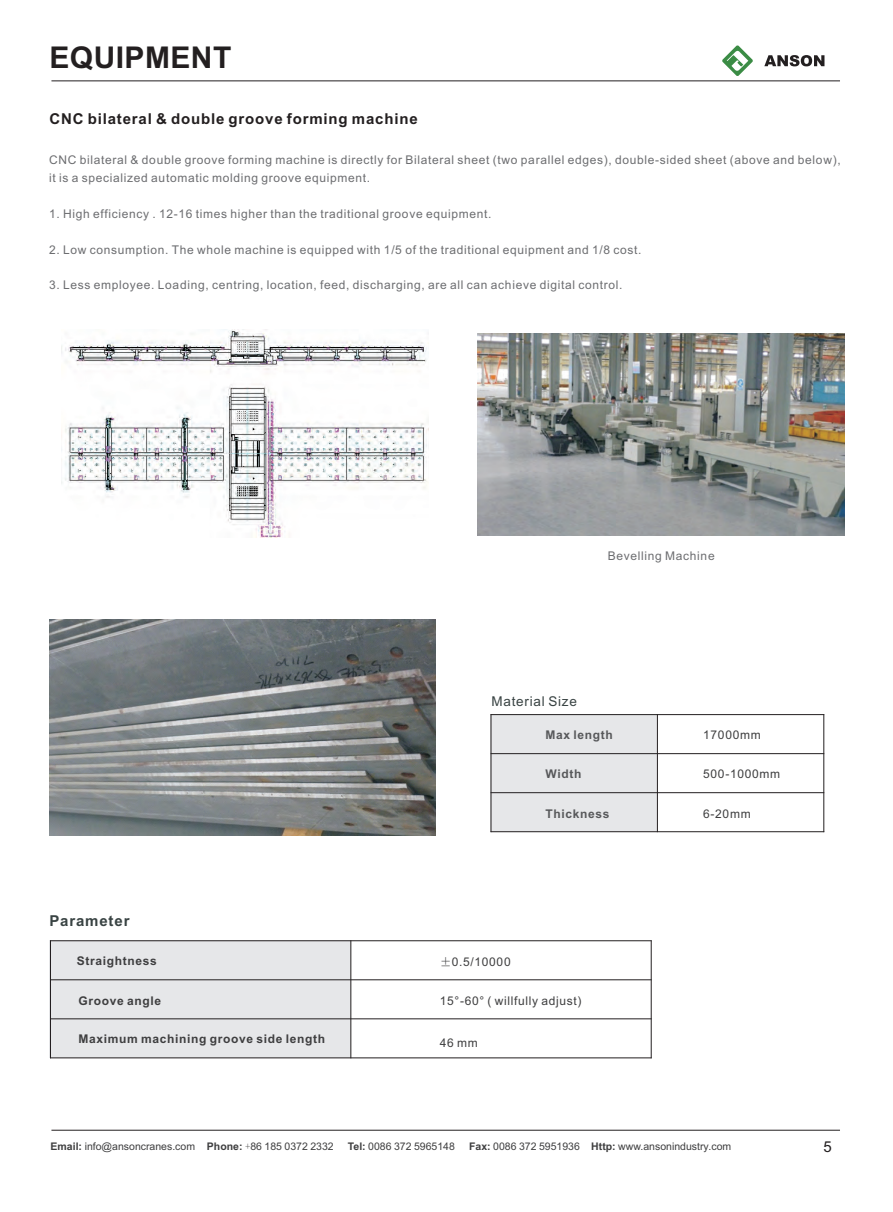
<style>
.page{position:relative;width:893px;height:1212px;background:#fff}
.page>*{position:absolute;margin:0;border:0;box-sizing:border-box;transform-origin:0 0}
.t1{font:700 30px "Arial";letter-spacing:.015em;color:#231f20}
.t2{font:700 15px "Arial";letter-spacing:.055em;color:#231f20}
.t3{font:700 15px "Arial";letter-spacing:.055em;color:#394343}
.t4{font:15px "Arial";color:#231f20}
.t5{font:13.5px "Arial";letter-spacing:.055em;color:#394343}
.t6{font:12px/17.9px "Arial";letter-spacing:.055em;color:#6c6d70}
.t7{font:12px "Arial";letter-spacing:.055em;color:#3e3e3f}
.t8{font:700 12px "Arial";letter-spacing:.055em;color:#3e3e3f}
.t9{font:700 12px "Arial";letter-spacing:.055em;color:#57585a}
.t10{font:10.5px "Arial";color:#3e3e3f}
.s1{font-family:"Sim Sun"}
.s2{font-weight:700}
</style>
<div class="page">
<div style="left:491px;top:715px;width:166px;height:117px;background:#e6e7e9"></div>
<hr style="left:491px;top:714px;width:1px;height:118px;background:#231f20">
<hr style="left:657px;top:714px;width:1px;height:118px;background:#231f20">
<hr style="left:823px;top:714px;width:1px;height:118px;background:#231f20">
<hr style="left:491px;top:831px;width:333px;height:1px;background:#231f20">
<hr style="left:491px;top:792px;width:333px;height:1px;background:#231f20">
<hr style="left:491px;top:753px;width:333px;height:1px;background:#231f20">
<hr style="left:491px;top:714px;width:333px;height:1px;background:#231f20">
<hr style="left:51px;top:80px;width:789px;height:1px;background:#231f20">
<div style="left:50px;top:941px;width:301px;height:117px;background:#e6e7e9"></div>
<hr style="left:50px;top:940px;width:1px;height:118px;background:#231f20">
<hr style="left:350px;top:940px;width:1px;height:118px;background:#231f20">
<hr style="left:651px;top:940px;width:1px;height:118px;background:#231f20">
<hr style="left:50px;top:1057px;width:602px;height:1px;background:#231f20">
<hr style="left:50px;top:1018px;width:602px;height:1px;background:#231f20">
<hr style="left:50px;top:979px;width:602px;height:1px;background:#231f20">
<hr style="left:50px;top:940px;width:602px;height:1px;background:#231f20">
<img style="left:65px;top:329px;width:363px;height:208px">
<img style="left:478px;top:333px;width:366px;height:202px">
<img style="left:50px;top:620px;width:385px;height:215px">
<hr style="left:51px;top:1130px;width:789px;height:1px;background:#231f20">
<svg style="left:722px;top:45px;width:31px;height:31px"></svg>
<svg style="left:764px;top:55px;width:60px;height:11px"></svg>
<h1 class="t1" style="left:49px;top:46px;width:183px">EQUIPMENT</h1>
<p class="t2" style="left:49px;top:113px;width:370px">CNC bilateral &amp; double groove forming machine</p>
<p class="t6" style="left:49px;top:152px;width:793px">CNC bilateral &amp; double groove forming machine is directly for Bilateral sheet (two parallel edges), double-sided sheet (above and below), it is a specialized automatic molding groove equipment.</p>
<p class="t6" style="left:49px;top:206px;width:444px">1. High efficiency . 12-16 times higher than the traditional groove equipment.</p>
<p class="t6" style="left:49px;top:241px;width:594px">2. Low consumption. The whole machine is equipped with 1/5 of the traditional equipment and 1/8 cost.</p>
<p class="t6" style="left:49px;top:277px;width:575px">3. Less employee. Loading, centring, location, feed, discharging, are all can achieve digital control.</p>
<p class="t6" style="left:608px;top:548px;width:108px">Bevelling Machine</p>
<p class="t3" style="left:49px;top:915px;width:82px">Parameter</p>
<p class="t8" style="left:77px;top:956px;width:82px">Straightness</p>
<p class="t8" style="left:79px;top:996px;width:84px">Groove angle</p>
<p class="t5" style="left:491px;top:697px;width:87px">Material Size</p>
<p class="t9" style="left:545px;top:730px;width:69px">Max length</p>
<p class="t9" style="left:545px;top:770px;width:37px">Width</p>
<p class="t9" style="left:545px;top:809px;width:66px">Thickness</p>
<p class="t7" style="left:440px;top:957px;width:72px"><span class="s1">±</span>0.5/10000</p>
<p class="t7" style="left:440px;top:996px;width:143px">15°-60° ( willfully adjust)</p>
<p class="t8" style="left:79px;top:1034px;width:248px">Maximum machining groove side length</p>
<p class="t7" style="left:440px;top:1038px;width:40px">46 mm</p>
<p class="t7" style="left:703px;top:730px;width:59px">17000mm</p>
<p class="t7" style="left:703px;top:770px;width:78px">500-1000mm</p>
<p class="t7" style="left:703px;top:809px;width:49px">6-20mm</p>
<p class="t10" style="left:51px;top:1142px;width:285px"><span class="s2">Email:</span> info@ansoncranes.com <span class="s2">Phone:</span> <span class="s1">+</span>86 185 0372 2332</p>
<p class="t10" style="left:348px;top:1142px;width:109px"><span class="s2">Tel:</span> 0086 372 5965148</p>
<p class="t10" style="left:469px;top:1142px;width:264px"><span class="s2">Fax:</span> 0086 372 5951936 <span class="s2">Http:</span> www.ansonindustry.com</p>
<p class="t4" style="left:823px;top:1141px;width:10px">5</p>
</div>
